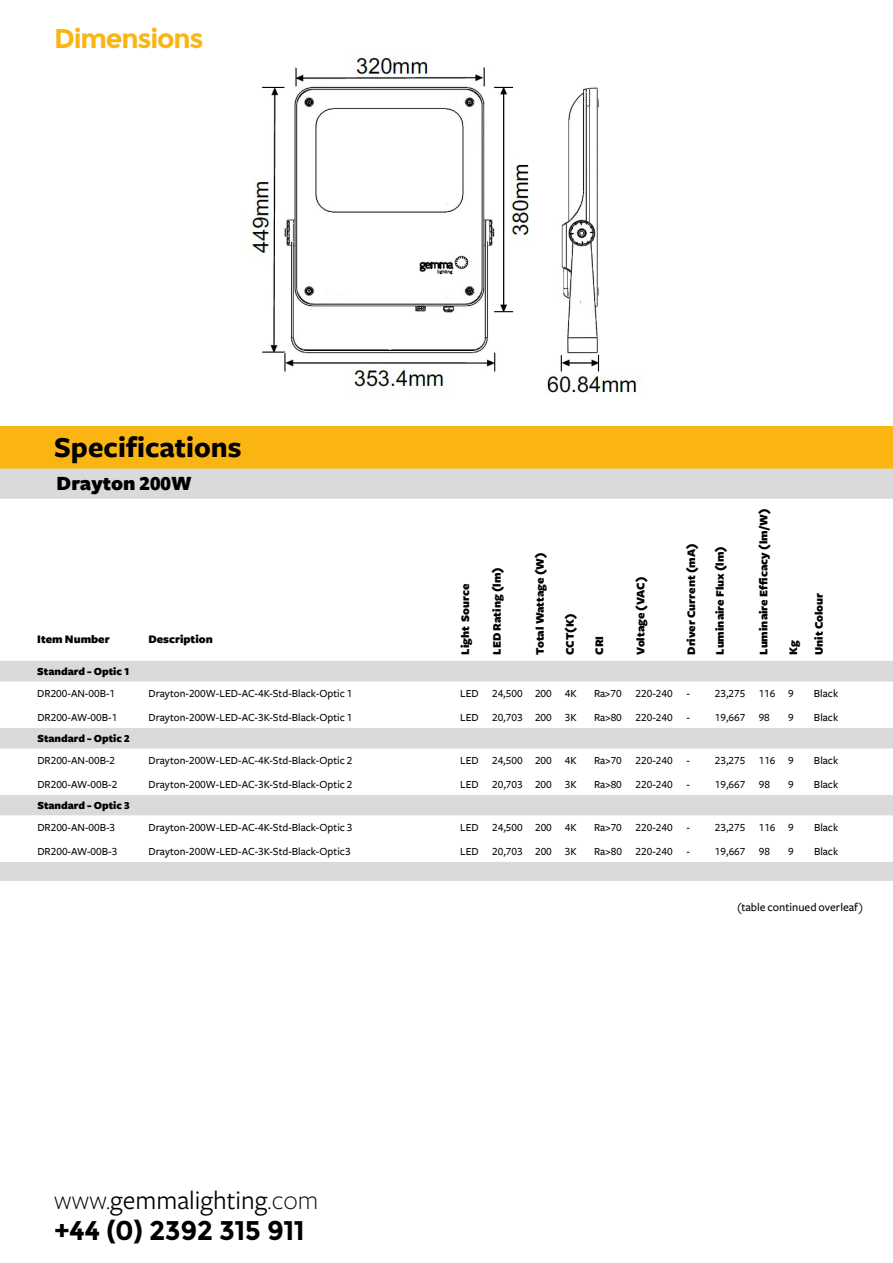
<style>
.page{position:relative;width:893px;height:1263px;background:#fff}
.page>*{position:absolute;margin:0;border:0;box-sizing:border-box;transform-origin:0 0}
.t1{font:700 30px "Freight Sans";color:#000}
.t2{font:27px "Freight Sans Pro";color:#000}
.t3{font:700 27px "Montserrat";letter-spacing:-.02em;color:#000}
.t4{font:700 27px "Montserrat";letter-spacing:-.04em;color:#fab513}
.t5{font:900 21px "Freight Sans";color:#000}
.t6{font:900 12px/25.8px "Freight Sans";color:#000}
.t7{font:500 12px "Freight Sans";color:#000}
.t8{font:500 11.25px "Freight Sans";color:#000}
.t9{font:11.25px "Freight Sans Medium SC";color:#000}
.t10{font:900 11.25px/21.9px "Freight Sans";color:#000}
.s1{font-family:"Freight Sans Black SC";font-weight:400}
.s2{font-weight:500}
.s3{font-family:"Freight Sans Medium SC";font-weight:400}
.s4{font-family:"Freight Sans";font-weight:500}
.s5{font-family:"Freight Sans";font-weight:300}
</style>
<div class="page">
<div style="left:0;top:426px;width:893px;height:43px;background:#fab513"></div>
<svg style="left:0;top:469px;width:893px;height:412px"></svg>
<img style="left:248px;top:57px;width:389px;height:336px">
<h2 class="t4" style="left:54px;top:23px;width:151px">Dimensions</h2>
<h1 class="t1" style="left:54px;top:431px;width:189px">Specifications</h1>
<h3 class="t5" style="left:57px;top:472px;width:137px">Drayton <span class="s1">200</span>W</h3>
<p class="t6" style="left:37px;top:627px;width:74px">Item Number</p>
<p class="t6" style="left:148px;top:627px;width:66px">Description</p>
<p class="t6" style="left:453px;top:655px;width:72px;rotate:-90deg">Light Source</p>
<p class="t6" style="left:485px;top:655px;width:89px;rotate:-90deg">LED Rating (lm)</p>
<p class="t6" style="left:528px;top:655px;width:104px;rotate:-90deg">Total Wattage (W)</p>
<p class="t6" style="left:557px;top:655px;width:42px;rotate:-90deg">CCT(K)</p>
<p class="t6" style="left:587px;top:655px;width:21px;rotate:-90deg">CRI</p>
<p class="t6" style="left:628px;top:655px;width:80px;rotate:-90deg">Voltage (VAC)</p>
<p class="t6" style="left:679px;top:655px;width:113px;rotate:-90deg">Driver Current (mA)</p>
<p class="t6" style="left:707px;top:655px;width:110px;rotate:-90deg">Luminaire Flux (lm)</p>
<p class="t6" style="left:751px;top:655px;width:148px;rotate:-90deg">Luminaire Efficacy (lm/W)</p>
<p class="t6" style="left:781px;top:655px;width:64px;rotate:-90deg">Kg<br>Unit Colour</p>
<p class="t10" style="left:37px;top:661px;width:94px;line-height:22.4px">Standard - Optic <span class="s1">1<br></span><span class="s2">DR</span><span class="s3">200</span><span class="s2">-AN-</span><span class="s3">00</span><span class="s2">B-</span><span class="s3">1</span></p>
<p class="t8" style="left:148px;top:688px;width:205px">Drayton-<span class="s3">200</span>W-LED-AC-<span class="s3">4</span>K-Std-Black-Optic <span class="s3">1</span></p>
<p class="t9" style="left:460px;top:688px;width:118px"><span class="s4">LED</span> 24,500 200 4<span class="s4">K</span></p>
<p class="t9" style="left:594px;top:688px;width:97px"><span class="s4">Ra&gt;</span>70 220-240 -</p>
<p class="t9" style="left:715px;top:688px;width:80px">23,275 116 9</p>
<p class="t8" style="left:814px;top:688px;width:26px">Black</p>
<p class="t8" style="left:37px;top:711px;width:82px">DR<span class="s3">200</span>-AW-<span class="s3">00</span>B-<span class="s3">1</span></p>
<p class="t8" style="left:148px;top:711px;width:205px">Drayton-<span class="s3">200</span>W-LED-AC-<span class="s3">3</span>K-Std-Black-Optic <span class="s3">1</span></p>
<p class="t9" style="left:460px;top:711px;width:118px"><span class="s4">LED</span> 20,703 200 3<span class="s4">K</span></p>
<p class="t9" style="left:594px;top:711px;width:97px"><span class="s4">Ra&gt;</span>80 220-240 -</p>
<p class="t9" style="left:715px;top:711px;width:57px">19,667 98</p>
<p class="t9" style="left:788px;top:711px;width:7px">9</p>
<p class="t8" style="left:814px;top:711px;width:26px">Black</p>
<p class="t10" style="left:37px;top:728px;width:94px">Standard - Optic <span class="s1">2<br></span><span class="s2">DR</span><span class="s3">200</span><span class="s2">-AN-</span><span class="s3">00</span><span class="s2">B-</span><span class="s3">2</span></p>
<p class="t8" style="left:148px;top:754px;width:205px">Drayton-<span class="s3">200</span>W-LED-AC-<span class="s3">4</span>K-Std-Black-Optic <span class="s3">2</span></p>
<p class="t9" style="left:460px;top:754px;width:118px"><span class="s4">LED</span> 24,500 200 4<span class="s4">K</span></p>
<p class="t9" style="left:594px;top:754px;width:97px"><span class="s4">Ra&gt;</span>70 220-240 -</p>
<p class="t9" style="left:715px;top:754px;width:80px">23,275 116 9</p>
<p class="t8" style="left:814px;top:754px;width:26px">Black</p>
<p class="t8" style="left:37px;top:778px;width:82px">DR<span class="s3">200</span>-AW-<span class="s3">00</span>B-<span class="s3">2</span></p>
<p class="t8" style="left:148px;top:778px;width:205px">Drayton-<span class="s3">200</span>W-LED-AC-<span class="s3">3</span>K-Std-Black-Optic <span class="s3">2</span></p>
<p class="t9" style="left:460px;top:778px;width:118px"><span class="s4">LED</span> 20,703 200 3<span class="s4">K</span></p>
<p class="t9" style="left:594px;top:778px;width:97px"><span class="s4">Ra&gt;</span>80 220-240 -</p>
<p class="t9" style="left:715px;top:778px;width:57px">19,667 98</p>
<p class="t9" style="left:788px;top:778px;width:7px">9</p>
<p class="t8" style="left:814px;top:778px;width:26px">Black</p>
<p class="t10" style="left:37px;top:795px;width:94px">Standard - Optic <span class="s1">3<br></span><span class="s2">DR</span><span class="s3">200</span><span class="s2">-AN-</span><span class="s3">00</span><span class="s2">B-</span><span class="s3">3</span></p>
<p class="t8" style="left:148px;top:821px;width:205px">Drayton-<span class="s3">200</span>W-LED-AC-<span class="s3">4</span>K-Std-Black-Optic <span class="s3">3</span></p>
<p class="t9" style="left:460px;top:821px;width:118px"><span class="s4">LED</span> 24,500 200 4<span class="s4">K</span></p>
<p class="t9" style="left:594px;top:821px;width:97px"><span class="s4">Ra&gt;</span>70 220-240 -</p>
<p class="t9" style="left:715px;top:821px;width:80px">23,275 116 9</p>
<p class="t8" style="left:814px;top:821px;width:26px">Black</p>
<p class="t8" style="left:37px;top:845px;width:82px">DR<span class="s3">200</span>-AW-<span class="s3">00</span>B-<span class="s3">3</span></p>
<p class="t8" style="left:149px;top:845px;width:204px">Drayton-<span class="s3">200</span>W-LED-AC-<span class="s3">3</span>K-Std-Black-Optic<span class="s3">3</span></p>
<p class="t9" style="left:460px;top:845px;width:118px"><span class="s4">LED</span> 20,703 200 3<span class="s4">K</span></p>
<p class="t9" style="left:594px;top:845px;width:97px"><span class="s4">Ra&gt;</span>80 220-240 -</p>
<p class="t9" style="left:715px;top:845px;width:57px">19,667 98</p>
<p class="t9" style="left:788px;top:845px;width:7px">9</p>
<p class="t8" style="left:814px;top:845px;width:26px">Black</p>
<h2 class="t2" style="left:54px;top:1182px;width:266px"><span class="s5">www.</span>gemmalighting<span class="s5">.com</span></h2>
<h2 class="t3" style="left:54px;top:1215px;width:252px">+44 (0) 2392 315 911</h2>
<p class="t7" style="left:737px;top:901px;width:128px">(table continued overleaf)</p>
</div>
